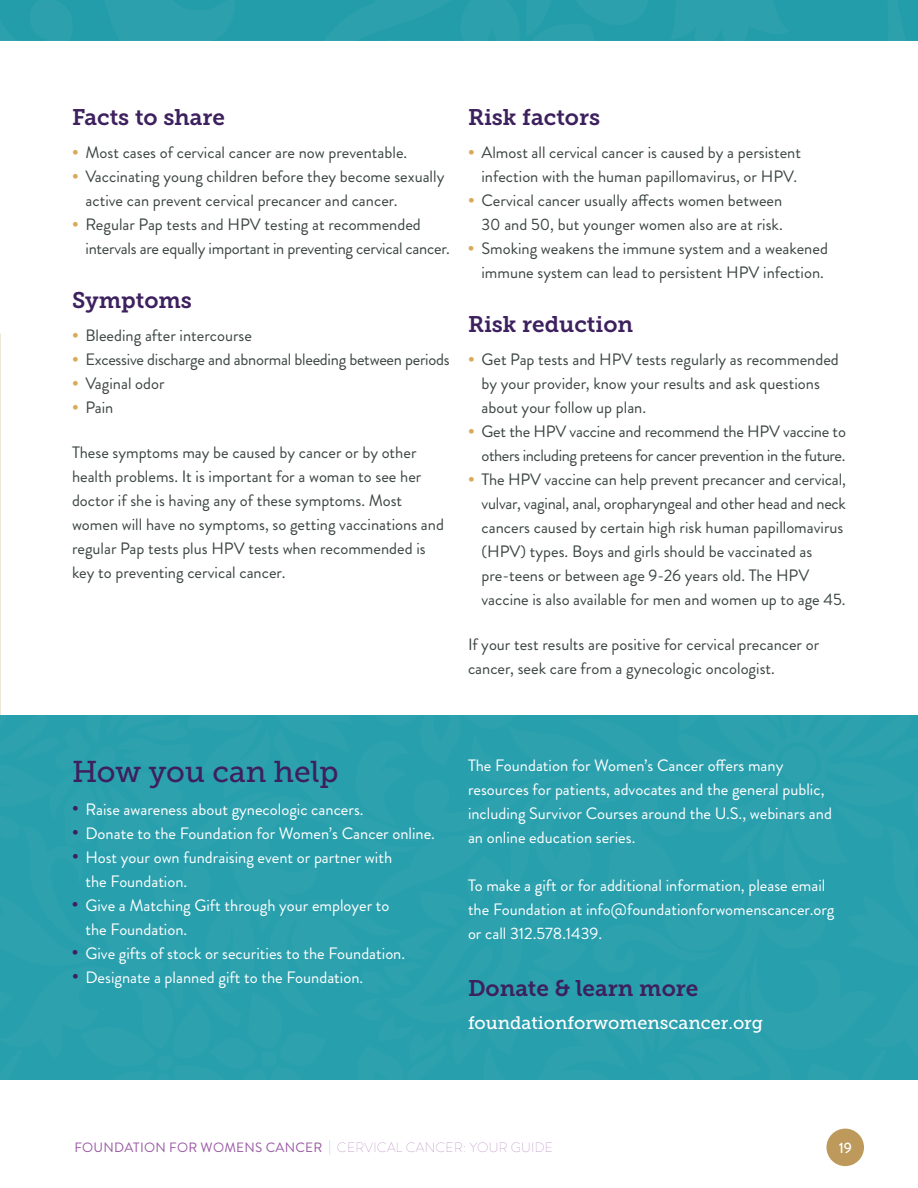
<style>
.page{position:relative;width:918px;height:1188px;background:#fff}
.page>*{position:absolute;margin:0;border:0;box-sizing:border-box;transform-origin:0 0}
.t1{font:30px "Museo Slab 500";color:#3d205e}
.t2{font:22.5px "Museo Slab 700";color:#3d205e}
.t3{font:18px "Museo Slab 500";color:#fff}
.P_-_bullets{font:16.5px/24px "Brandon Grotesque";color:#3b4542}
.P_-_bullets-2{font:16.5px/24px "Brandon Grotesque";color:#fff}
.P_-_bullets-3{font:16.5px/24px "Brandon Grotesque";letter-spacing:-.025em;color:#3b4542;text-align:right}
.P_-_bullets-4{font:16.5px/24px "Brandon Grotesque";letter-spacing:-.02em;color:#3b4542}
.t4{font:500 15px "Brandon Grotesque";color:#fff}
.t5{font:13.5px "Brandon Grotesque";letter-spacing:.02em;color:#9858a3}
.s1{font-weight:900;color:#d8aa58}
.s2{font-weight:900;color:#3d205e}
.s3{font-weight:100;color:#41bfb5}
.s4{font-weight:100}
</style>
<div class="page">
<div style="left:826px;top:1129px;width:38px;height:37px;background:#bd9a5c;border-radius:50%"></div>
<svg style="left:0;top:40px;width:918px;height:1px"></svg>
<div style="left:0;top:0;width:918px;height:40px;background:#1e99a8"></div>
<div style="left:0;top:716px;width:918px;height:364px;background:#279fad"></div>
<h5 class="t2" style="left:72px;top:104px;width:155px">Facts to share</h5>
<p class="P_-_bullets" style="left:72px;top:140px;width:337px"><span class="s1">•</span> Most cases of cervical cancer are now preventable.</p>
<p class="P_-_bullets" style="left:86px;top:164px;width:360px;text-indent:-14px"><span class="s1">•</span> Vaccinating young children before they become sexually active can prevent cervical precancer and cancer.</p>
<p class="P_-_bullets-4" style="left:86px;top:212px;width:366px;text-indent:-13px"><span class="s1">•</span> Regular Pap tests and HPV testing at recommended intervals are equally important in preventing cervical cancer.</p>
<h5 class="t2" style="left:72px;top:287px;width:122px">Symptoms</h5>
<p class="P_-_bullets" style="left:72px;top:323px;width:182px"><span class="s1">•</span> Bleeding after intercourse</p>
<p class="P_-_bullets" style="left:72px;top:347px;width:379px"><span class="s1">•</span> Excessive discharge and abnormal bleeding between periods</p>
<p class="P_-_bullets" style="left:72px;top:371px;width:94px"><span class="s1">•</span> Vaginal odor</p>
<p class="P_-_bullets" style="left:72px;top:395px;width:43px"><span class="s1">•</span> Pain</p>
<p class="P_-_bullets" style="left:72px;top:440px;width:373px">These symptoms may be caused by cancer or by other health problems. It is important for a woman to see her doctor if she is having any of these symptoms. Most women will have no symptoms, so getting vaccinations and regular Pap tests plus HPV tests when recommended is key to preventing cervical cancer.</p>
<h5 class="t2" style="left:468px;top:104px;width:134px">Risk factors</h5>
<p class="P_-_bullets" style="left:468px;top:140px;width:335px;text-align:center"><span class="s1">•</span> Almost all cervical cancer is caused by a persistent infection with the human papillomavirus, or HPV.</p>
<p class="P_-_bullets" style="left:468px;top:188px;width:316px;text-align:right"><span class="s1">•</span> Cervical cancer usually affects women between<br>30 and 50, but younger women also are at risk.</p>
<p class="P_-_bullets" style="left:468px;top:236px;width:361px;text-align:center"><span class="s1">•</span> Smoking weakens the immune system and a weakened immune system can lead to persistent HPV infection.</p>
<h5 class="t2" style="left:468px;top:311px;width:167px">Risk reduction</h5>
<p class="P_-_bullets" style="left:482px;top:347px;width:359px;text-indent:-14px"><span class="s1">•</span> Get Pap tests and HPV tests regularly as recommended by your provider, know your results and ask questions about your follow up plan.</p>
<p class="P_-_bullets-3" style="left:468px;top:419px;width:379px"><span class="s1">•</span> Get the HPV vaccine and recommend the HPV vaccine to others including preteens for cancer prevention in the future.</p>
<p class="P_-_bullets" style="left:482px;top:467px;width:366px;text-indent:-13px"><span class="s1">•</span> The HPV vaccine can help prevent precancer and cervical, vulvar, vaginal, anal, oropharyngeal and other head and neck cancers caused by certain high risk human papillomavirus (HPV) types. Boys and girls should be vaccinated as pre-teens or between age 9-26 years old. The HPV vaccine is also available for men and women up to age 45.</p>
<p class="P_-_bullets" style="left:468px;top:632px;width:353px">If your test results are positive for cervical precancer or cancer, seek care from a gynecologic oncologist.</p>
<h2 class="t1" style="left:72px;top:754px;width:268px">How you can help</h2>
<p class="P_-_bullets-2" style="left:72px;top:797px;width:293px"><span class="s2">•</span> Raise awareness about gynecologic cancers.</p>
<p class="P_-_bullets-2" style="left:72px;top:821px;width:364px"><span class="s2">•</span> Donate to the Foundation for Women’s Cancer online.</p>
<p class="P_-_bullets-2" style="left:85px;top:845px;width:308px;text-indent:-13px"><span class="s2">•</span> Host your own fundraising event or partner with the Foundation.</p>
<p class="P_-_bullets-2" style="left:85px;top:893px;width:306px;text-indent:-13px"><span class="s2">•</span> Give a Matching Gift through your employer to the Foundation.</p>
<p class="P_-_bullets-2" style="left:72px;top:941px;width:335px"><span class="s2">•</span> Give gifts of stock or securities to the Foundation.</p>
<p class="P_-_bullets-2" style="left:72px;top:965px;width:293px"><span class="s2">•</span> Designate a planned gift to the Foundation.</p>
<p class="P_-_bullets-2" style="left:468px;top:753px;width:365px">The Foundation for Women’s Cancer offers many resources for patients, advocates and the general public, including Survivor Courses around the U.S., webinars and an online education series.</p>
<p class="P_-_bullets-2" style="left:468px;top:873px;width:368px">To make a gift or for additional information, please email the Foundation at info@foundationforwomenscancer.org or call 312.578.1439.</p>
<h5 class="t2" style="left:468px;top:975px;width:232px">Donate &amp; learn more</h5>
<h3 class="t3" style="left:468px;top:1012px;width:297px">foundationforwomenscancer.org</h3>
<p class="t5" style="left:74px;top:1138px;width:480px">FOUNDATION FOR WOMENS CANCER <span class="s3">|</span> <span class="s4">CERVICAL CANCER: YOUR GUIDE</span></p>
<p class="t4" style="left:839px;top:1137px;width:15px">19</p>
</div>
